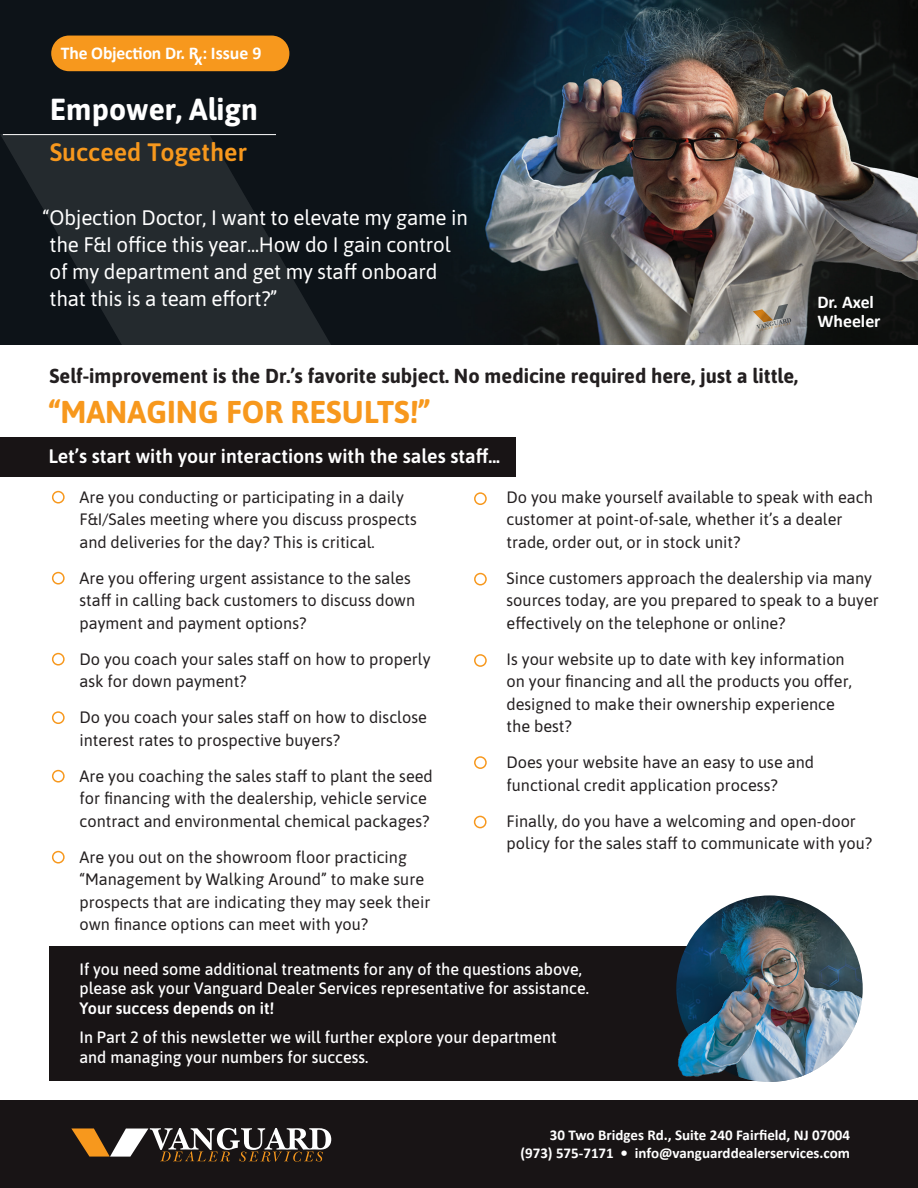
<style>
.page{position:relative;width:918px;height:1188px;background:#fff}
.page>*{position:absolute;margin:0;border:0;box-sizing:border-box;transform-origin:0 0}
.t1{font:700 31.5px "Asap";color:#f7981d}
.t2{font:700 30.45px "Asap";color:#fff}
.t3{font:600 25.2px "Asap";color:#f7981d}
.t4{font:21px/27px "Asap";letter-spacing:-.01em;color:#fff}
.t5{font:700 20.25px "Asap";color:#231f20}
.t6{font:600 19.5px "Asap";color:#fff}
.t7{font:700 18px/18.8px "Calibri";color:#fff}
.t8{font:16.5px/22.5px "Asap";color:#231f20}
.t9{font:500 16.5px/19.8px "Asap";color:#fff}
.t10{font:600 16.5px "Asap";color:#fff}
.t11{font:700 15px/18px "Calibri";color:#fff;text-align:right}
</style>
<div class="page">
<div style="left:0;top:437px;width:515px;height:40px;background:#181415"></div>
<img style="left:0;top:0;width:918px;height:345px">
<svg style="left:753px;top:304px;width:38px;height:27px"></svg>
<div style="left:51px;top:36px;width:238px;height:35px;background:#f7981d;border-radius:18px"></div>
<svg style="left:0;top:134px;width:361px;height:211px;background:#1a2024"></svg>
<hr style="left:3px;top:134px;width:273px;height:1px;background:#fff">
<div style="left:50px;top:946px;width:708px;height:134px;background:#181415"></div>
<img style="left:662px;top:896px;width:201px;height:186px">
<div style="left:0;top:1100px;width:918px;height:88px;background:#181415"></div>
<svg style="left:71px;top:1128px;width:260px;height:34px"></svg>
<svg style="left:52px;top:491px;width:13px;height:13px"></svg>
<svg style="left:52px;top:572px;width:13px;height:13px"></svg>
<svg style="left:474px;top:492px;width:13px;height:13px"></svg>
<svg style="left:474px;top:573px;width:13px;height:13px"></svg>
<svg style="left:52px;top:653px;width:13px;height:13px"></svg>
<svg style="left:52px;top:711px;width:13px;height:13px"></svg>
<svg style="left:52px;top:770px;width:13px;height:13px"></svg>
<svg style="left:52px;top:851px;width:13px;height:13px"></svg>
<svg style="left:474px;top:654px;width:13px;height:13px"></svg>
<svg style="left:474px;top:756px;width:13px;height:13px"></svg>
<svg style="left:474px;top:816px;width:13px;height:12px"></svg>
<p class="t7" style="left:61px;top:44px;width:202px">The Objection Dr. Rx: Issue 9</p>
<h2 class="t2" style="left:50px;top:88px;width:210px">Empower, Align</h2>
<h3 class="t3" style="left:50px;top:135px;width:198px">Succeed Together</h3>
<p class="t4" style="left:50px;top:203px;width:420px;text-indent:-7px">“Objection Doctor, I want to elevate my game in the F&amp;I office this year...How do I gain control of my department and get my staff onboard that this is a team effort?”</p>
<p class="t5" style="left:50px;top:361px;width:750px">Self-improvement is the Dr.’s favorite subject. No medicine required here, just a little,</p>
<h1 class="t1" style="left:50px;top:390px;width:381px">“MANAGING FOR RESULTS!”</h1>
<p class="t6" style="left:48px;top:443px;width:453px">Let’s start with your interactions with the sales staff...</p>
<p class="t7" style="left:817px;top:293px;width:65px">Dr. Axel<br>Wheeler</p>
<p class="t8" style="left:80px;top:485px;width:339px">Are you conducting or participating in a daily<br>F&amp;I/Sales meeting where you discuss prospects and deliveries for the day? This is critical.</p>
<p class="t8" style="left:80px;top:566px;width:337px">Are you offering urgent assistance to the sales staff in calling back customers to discuss down payment and payment options?</p>
<p class="t8" style="left:80px;top:647px;width:353px">Do you coach your sales staff on how to properly ask for down payment?</p>
<p class="t8" style="left:80px;top:705px;width:349px">Do you coach your sales staff on how to disclose interest rates to prospective buyers?</p>
<p class="t8" style="left:80px;top:764px;width:355px">Are you coaching the sales staff to plant the seed for financing with the dealership, vehicle service contract and environmental chemical packages?</p>
<p class="t8" style="left:80px;top:845px;width:352px">Are you out on the showroom floor practicing “Management by Walking Around” to make sure prospects that are indicating they may seek their own finance options can meet with you?</p>
<p class="t8" style="left:507px;top:485px;width:368px">Do you make yourself available to speak with each customer at point-of-sale, whether it’s a dealer trade, order out, or in stock unit?</p>
<p class="t8" style="left:507px;top:566px;width:374px">Since customers approach the dealership via many sources today, are you prepared to speak to a buyer effectively on the telephone or online?</p>
<p class="t8" style="left:507px;top:647px;width:347px">Is your website up to date with key information on your financing and all the products you offer, designed to make their ownership experience the best?</p>
<p class="t8" style="left:507px;top:750px;width:309px">Does your website have an easy to use and functional credit application process?</p>
<p class="t8" style="left:507px;top:809px;width:367px">Finally, do you have a welcoming and open-door policy for the sales staff to communicate with you?</p>
<p class="t9" style="left:80px;top:958px;width:511px">If you need some additional treatments for any of the questions above, please ask your Vanguard Dealer Services representative for assistance.</p>
<p class="t10" style="left:80px;top:997px;width:196px">Your success depends on it!</p>
<p class="t9" style="left:80px;top:1027px;width:479px">In Part 2 of this newsletter we will further explore your department and managing your numbers for success.</p>
<p class="t11" style="left:520px;top:1126px;width:331px">30 Two Bridges Rd., Suite 240 Fairfield, NJ 07004 (973) 575-7171 • info@vanguarddealerservices.com</p>
</div>
